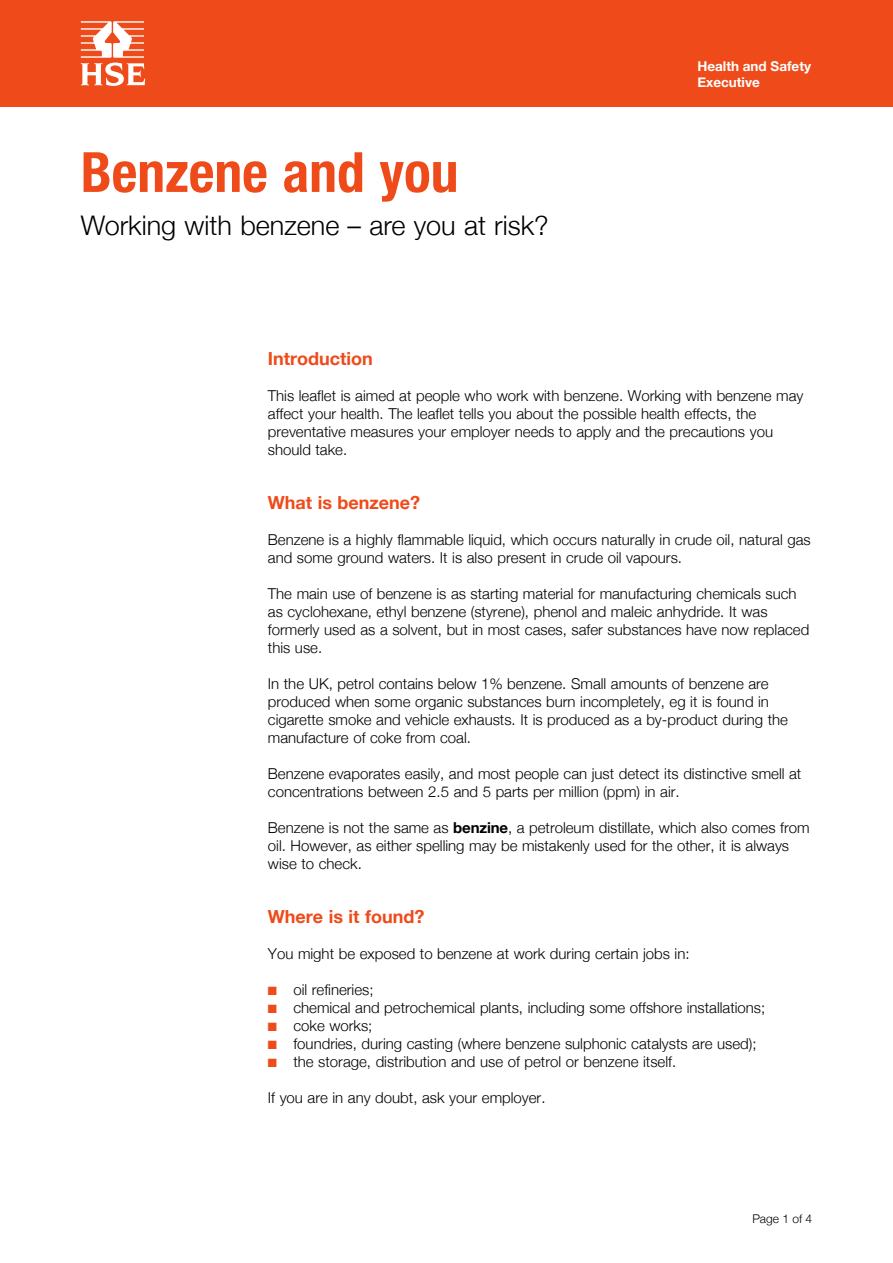
<style>
.page{position:relative;width:893px;height:1263px;background:#fff}
.page>*{position:absolute;margin:0;border:0;box-sizing:border-box;transform-origin:0 0}
.H__title_A4{font:700 condensed 55.5px "Helvetica Neue";color:#ef4a19}
.H6__subtitle_A4{font:300 27px "Helvetica Neue";color:#000}
.H2__A_head{font:700 18px "Helvetica Neue";color:#ef4a19}
.P__bodytext{font:300 15px/18px "Helvetica Neue";color:#000}
.t1{font:700 13.5px/15.8px "Helvetica Neue";color:#fff}
.t2{font:300 12px "Helvetica Neue";color:#000}
.s1{font-weight:700}
.s2{color:#ef4a19}
</style>
<div class="page">
<div style="left:0;top:0;width:893px;height:106px;background:#ef4a19"></div>
<svg style="left:81px;top:21px;width:64px;height:65px"></svg>
<p class="H__title_A4" style="left:81px;top:139px;width:379px">Benzene and you</p>
<p class="H6__subtitle_A4" style="left:81px;top:203px;width:469px">Working with benzene – are you at risk?</p>
<p class="t1" style="left:697px;top:59px;width:115px">Health and Safety<br>Executive</p>
<p class="H2__A_head" style="left:268px;top:344px;width:106px">Introduction</p>
<p class="P__bodytext" style="left:268px;top:386px;width:537px">This leaflet is aimed at people who work with benzene. Working with benzene may affect your health. The leaflet tells you about the possible health effects, the preventative measures your employer needs to apply and the precautions you should take.</p>
<p class="H2__A_head" style="left:268px;top:488px;width:154px">What is benzene?</p>
<p class="P__bodytext" style="left:268px;top:530px;width:544px">Benzene is a highly flammable liquid, which occurs naturally in crude oil, natural gas and some ground waters. It is also present in crude oil vapours.</p>
<p class="P__bodytext" style="left:268px;top:584px;width:543px">The main use of benzene is as starting material for manufacturing chemicals such as cyclohexane, ethyl benzene (styrene), phenol and maleic anhydride. It was formerly used as a solvent, but in most cases, safer substances have now replaced this use.</p>
<p class="P__bodytext" style="left:268px;top:674px;width:522px">In the UK, petrol contains below 1% benzene. Small amounts of benzene are produced when some organic substances burn incompletely, eg it is found in cigarette smoke and vehicle exhausts. It is produced as a by-product during the manufacture of coke from coal.</p>
<p class="P__bodytext" style="left:268px;top:764px;width:535px">Benzene evaporates easily, and most people can just detect its distinctive smell at concentrations between 2.5 and 5 parts per million (ppm) in air.</p>
<p class="P__bodytext" style="left:268px;top:818px;width:543px">Benzene is not the same as <span class="s1">benzine</span>, a petroleum distillate, which also comes from oil. However, as either spelling may be mistakenly used for the other, it is always wise to check.</p>
<p class="H2__A_head" style="left:268px;top:902px;width:158px">Where is it found?</p>
<p class="P__bodytext" style="left:268px;top:944px;width:423px">You might be exposed to benzene at work during certain jobs in:</p>
<p class="P__bodytext" style="left:268px;top:980px;width:107px"><span class="s2">■</span> oil refineries;</p>
<p class="P__bodytext" style="left:268px;top:998px;width:499px"><span class="s2">■</span> chemical and petrochemical plants, including some offshore installations;</p>
<p class="P__bodytext" style="left:268px;top:1016px;width:106px"><span class="s2">■</span> coke works;</p>
<p class="P__bodytext" style="left:268px;top:1034px;width:490px"><span class="s2">■</span> foundries, during casting (where benzene sulphonic catalysts are used);</p>
<p class="P__bodytext" style="left:268px;top:1052px;width:410px"><span class="s2">■</span> the storage, distribution and use of petrol or benzene itself.</p>
<p class="P__bodytext" style="left:268px;top:1088px;width:279px">If you are in any doubt, ask your employer.</p>
<p class="t2" style="left:752px;top:1208px;width:61px">Page 1 of 4</p>
</div>
